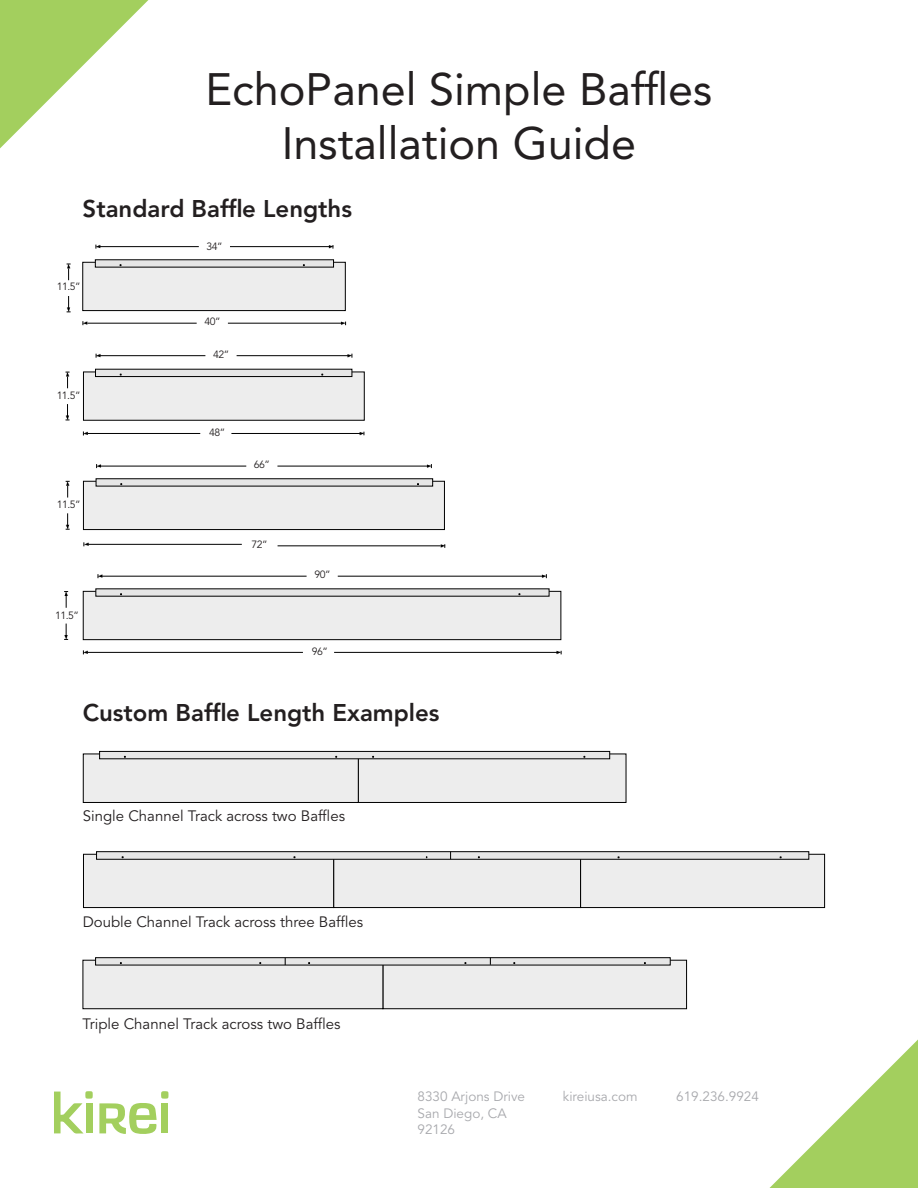
<style>
.page{position:relative;width:918px;height:1188px;background:#fff}
.page>*{position:absolute;margin:0;border:0;box-sizing:border-box;transform-origin:0 0}
.t1{font:45px/54px "Avenir LT Std";color:#231f20;text-align:center}
.t2{font:800 24px "Avenir LT Std";color:#231f20}
.t3{font:15px "Avenir LT Std";color:#231f20}
.t4{font:13.5px/16.2px "Avenir LT Std";color:#a8a9ad}
.t5{font:10.5px "Avenir LT Std";letter-spacing:-.05em;color:#231f20}
</style>
<div class="page">
<svg style="left:770px;top:1040px;width:148px;height:148px"></svg>
<svg style="left:0;top:0;width:148px;height:148px"></svg>
<svg style="left:54px;top:1092px;width:30px;height:42px"></svg>
<svg style="left:99px;top:1103px;width:58px;height:31px"></svg>
<div style="left:86px;top:1103px;width:6px;height:30px;background:#a3cf5e"></div>
<div style="left:162px;top:1103px;width:6px;height:30px;background:#a3cf5e"></div>
<div style="left:161px;top:1091px;width:7px;height:8px;background:#a3cf5e;border-radius:50%"></div>
<div style="left:85px;top:1091px;width:8px;height:8px;background:#a3cf5e;border-radius:50%"></div>
<div style="left:82px;top:262px;width:264px;height:49px;background:#ededed;border:1px solid #000"></div>
<div style="left:95px;top:260px;width:239px;height:7px;background:#e6e6e6"></div>
<hr style="left:100px;top:246px;width:99px;height:1px;background:#000">
<svg style="left:96px;top:245px;width:4px;height:4px"></svg>
<hr style="left:230px;top:246px;width:99px;height:1px;background:#000">
<svg style="left:83px;top:321px;width:4px;height:4px"></svg>
<hr style="left:228px;top:323px;width:113px;height:1px;background:#000">
<svg style="left:67px;top:296px;width:4px;height:16px"></svg>
<div style="left:83px;top:372px;width:282px;height:49px;background:#ededed;border:1px solid #000"></div>
<div style="left:95px;top:369px;width:257px;height:8px;background:#e6e6e6;border:1px solid #000"></div>
<hr style="left:100px;top:355px;width:105px;height:1px;background:#000">
<svg style="left:96px;top:354px;width:5px;height:4px"></svg>
<hr style="left:237px;top:355px;width:111px;height:1px;background:#000">
<svg style="left:348px;top:354px;width:5px;height:4px"></svg>
<hr style="left:87px;top:433px;width:113px;height:1px;background:#000">
<hr style="left:278px;top:545px;width:163px;height:1px;background:#000">
<svg style="left:83px;top:431px;width:5px;height:4px"></svg>
<hr style="left:231px;top:433px;width:129px;height:1px;background:#000">
<svg style="left:66px;top:404px;width:4px;height:17px"></svg>
<div style="left:83px;top:481px;width:362px;height:49px;background:#ededed;border:1px solid #000"></div>
<svg style="left:96px;top:478px;width:337px;height:8px"></svg>
<hr style="left:101px;top:466px;width:145px;height:1px;background:#000">
<svg style="left:96px;top:464px;width:5px;height:4px"></svg>
<hr style="left:277px;top:466px;width:150px;height:1px;background:#000">
<svg style="left:427px;top:464px;width:5px;height:4px"></svg>
<hr style="left:88px;top:544px;width:154px;height:1px;background:#000">
<svg style="left:66px;top:513px;width:4px;height:17px"></svg>
<div style="left:83px;top:591px;width:478px;height:49px;background:#ededed;border:1px solid #000"></div>
<div style="left:96px;top:589px;width:453px;height:7px;background:#e6e6e6"></div>
<hr style="left:102px;top:576px;width:205px;height:1px;background:#000">
<svg style="left:98px;top:574px;width:4px;height:4px"></svg>
<hr style="left:338px;top:576px;width:204px;height:1px;background:#000">
<svg style="left:542px;top:574px;width:5px;height:4px"></svg>
<hr style="left:87px;top:652px;width:216px;height:1px;background:#000">
<svg style="left:83px;top:650px;width:5px;height:4px"></svg>
<hr style="left:334px;top:652px;width:223px;height:1px;background:#000">
<svg style="left:64px;top:624px;width:4px;height:16px"></svg>
<div style="left:358px;top:754px;width:268px;height:49px;background:#ededed;border:1px solid #000"></div>
<div style="left:83px;top:754px;width:276px;height:49px;background:#ededed;border:1px solid #000"></div>
<div style="left:99px;top:751px;width:511px;height:8px;background:#e6e6e6;border:1px solid #000"></div>
<div style="left:580px;top:854px;width:245px;height:54px;background:#ededed;border:1px solid #000"></div>
<div style="left:333px;top:854px;width:248px;height:54px;background:#ededed;border:1px solid #000"></div>
<div style="left:83px;top:854px;width:251px;height:54px;background:#ededed;border:1px solid #000"></div>
<div style="left:96px;top:851px;width:713px;height:9px;background:#e6e6e6;border:1px solid #000"></div>
<div style="left:383px;top:960px;width:304px;height:49px;background:#ededed;border:1px solid #000"></div>
<div style="left:83px;top:960px;width:300px;height:49px;background:#ededed;border:1px solid #000"></div>
<div style="left:95px;top:957px;width:576px;height:8px;background:#e6e6e6;border:1px solid #000"></div>
<svg style="left:557px;top:651px;width:5px;height:3px"></svg>
<svg style="left:441px;top:544px;width:4px;height:4px"></svg>
<svg style="left:360px;top:432px;width:5px;height:3px"></svg>
<svg style="left:341px;top:322px;width:5px;height:3px"></svg>
<svg style="left:66px;top:372px;width:4px;height:16px"></svg>
<svg style="left:67px;top:264px;width:4px;height:16px"></svg>
<svg style="left:66px;top:481px;width:4px;height:17px"></svg>
<svg style="left:64px;top:591px;width:4px;height:17px"></svg>
<svg style="left:329px;top:245px;width:5px;height:4px"></svg>
<hr style="left:87px;top:323px;width:110px;height:1px;background:#000">
<svg style="left:83px;top:542px;width:6px;height:4px"></svg>
<h1 class="t1" style="left:206px;top:63px;width:508px">EchoPanel Simple Baffles<br>Installation Guide</h1>
<p class="t2" style="left:83px;top:195px;width:271px">Standard Baffle Lengths</p>
<p class="t5" style="left:57px;top:281px;width:25px">11.5”</p>
<p class="t5" style="left:57px;top:389px;width:25px">11.5”</p>
<p class="t5" style="left:57px;top:499px;width:25px">11.5”</p>
<p class="t5" style="left:55px;top:609px;width:25px">11.5”</p>
<p class="t5" style="left:206px;top:240px;width:18px">34”</p>
<p class="t5" style="left:204px;top:316px;width:18px">40”</p>
<p class="t5" style="left:213px;top:348px;width:18px">42”</p>
<p class="t5" style="left:209px;top:426px;width:18px">48”</p>
<p class="t5" style="left:254px;top:459px;width:18px">66”</p>
<p class="t5" style="left:252px;top:538px;width:18px">72”</p>
<p class="t5" style="left:314px;top:568px;width:18px">90”</p>
<p class="t5" style="left:312px;top:645px;width:18px">96”</p>
<p class="t2" style="left:83px;top:698px;width:358px">Custom Baffle Length Examples</p>
<p class="t3" style="left:83px;top:808px;width:264px">Single Channel Track across two Baffles</p>
<p class="t3" style="left:83px;top:913px;width:282px">Double Channel Track across three Baffles</p>
<p class="t3" style="left:83px;top:1015px;width:259px">Triple Channel Track across two Baffles</p>
<p class="t4" style="left:418px;top:1089px;width:109px">8330 Arjons Drive<br>San Diego, CA<br>92126</p>
<p class="t4" style="left:563px;top:1089px;width:76px">kireiusa.com</p>
<p class="t4" style="left:676px;top:1089px;width:84px">619.236.9924</p>
</div>
